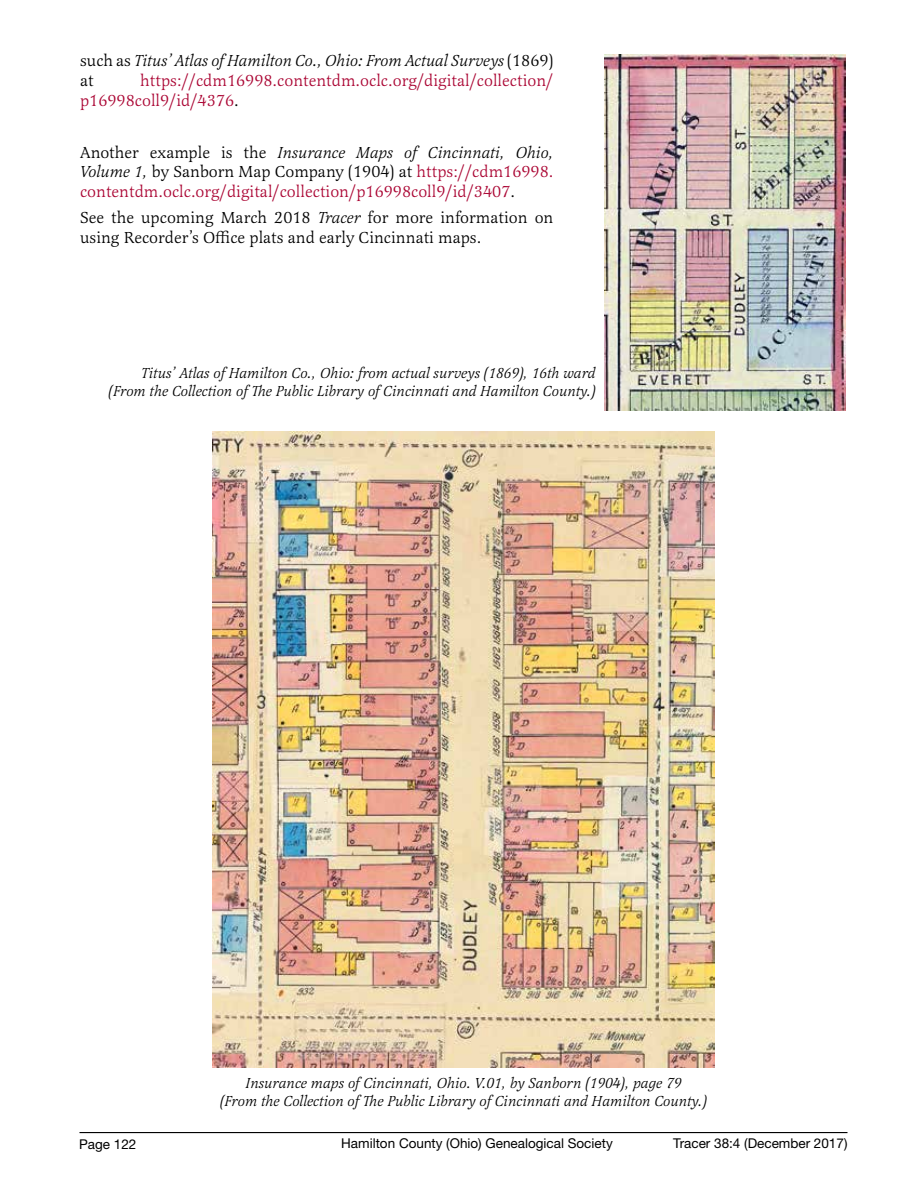
<style>
.page{position:relative;width:918px;height:1188px;background:#fff}
.page>*{position:absolute;margin:0;border:0;box-sizing:border-box;transform-origin:0 0}
.t1{font:16.5px/19.8px "Latienne Pro";color:#ab0634}
.t2{font:16.5px/19.8px "Latienne Pro";color:#000}
.t3{font:italic 16.5px/19.8px "Latienne Pro";color:#000}
.t4{font:italic 15px/18px "Latienne Pro";color:#000;text-align:center}
.t5{font:13.5px "Helvetica Neue LT Std";color:#000}
.s1{font-style:normal}
.s2{color:#000}
.s3{font-style:italic;color:#000}
.s4{font-style:italic}
</style>
<div class="page">
<hr style="left:80px;top:1132px;width:768px;height:1px;background:#000">
<img style="left:212px;top:431px;width:503px;height:636px">
<img style="left:604px;top:54px;width:242px;height:357px">
<p class="t3" style="left:80px;top:52px;width:475px"><span class="s1">such as</span> Titus’ Atlas of Hamilton Co. , Ohio: From Actual Surveys <span class="s1">(1869) at</span></p>
<p class="t1" style="left:80px;top:71px;width:475px;text-indent:60px">https://cdm16998.contentdm.oclc.org/digital/collection/ p16998coll9/id/4376<span class="s2">.</span></p>
<p class="t1" style="left:80px;top:142px;width:475px;text-align:justify"><span class="s2">Another example is the</span> <span class="s3">Insurance Maps of Cincinnati, Ohio, Volume 1,</span> <span class="s2">by Sanborn Map Company (1904) at</span> https://cdm16998. contentdm.oclc.org/digital/collection/p16998coll9/id/3407<span class="s2">.</span></p>
<p class="t2" style="left:80px;top:208px;width:475px">See the upcoming March 2018 <span class="s4">Tracer</span> for more information on using Recorder’s Office plats and early Cincinnati maps.</p>
<p class="t4" style="left:109px;top:365px;width:489px;text-align:right">Titus’ Atlas of Hamilton Co. , Ohio: from actual surveys (1869), 16th ward (From the Collection of The Public Library of Cincinnati and Hamilton County.)</p>
<p class="t4" style="left:220px;top:1075px;width:488px">Insurance maps of Cincinnati, Ohio. V. 01, by Sanborn (1904), page 79<br>(From the Collection of The Public Library of Cincinnati and Hamilton County.)</p>
<p class="t5" style="left:79px;top:1136px;width:59px">Page 122</p>
<p class="t5" style="left:341px;top:1135px;width:273px">Hamilton County (Ohio) Genealogical Society</p>
<p class="t5" style="left:673px;top:1135px;width:176px">Tracer 38:4 (December 2017)</p>
</div>
